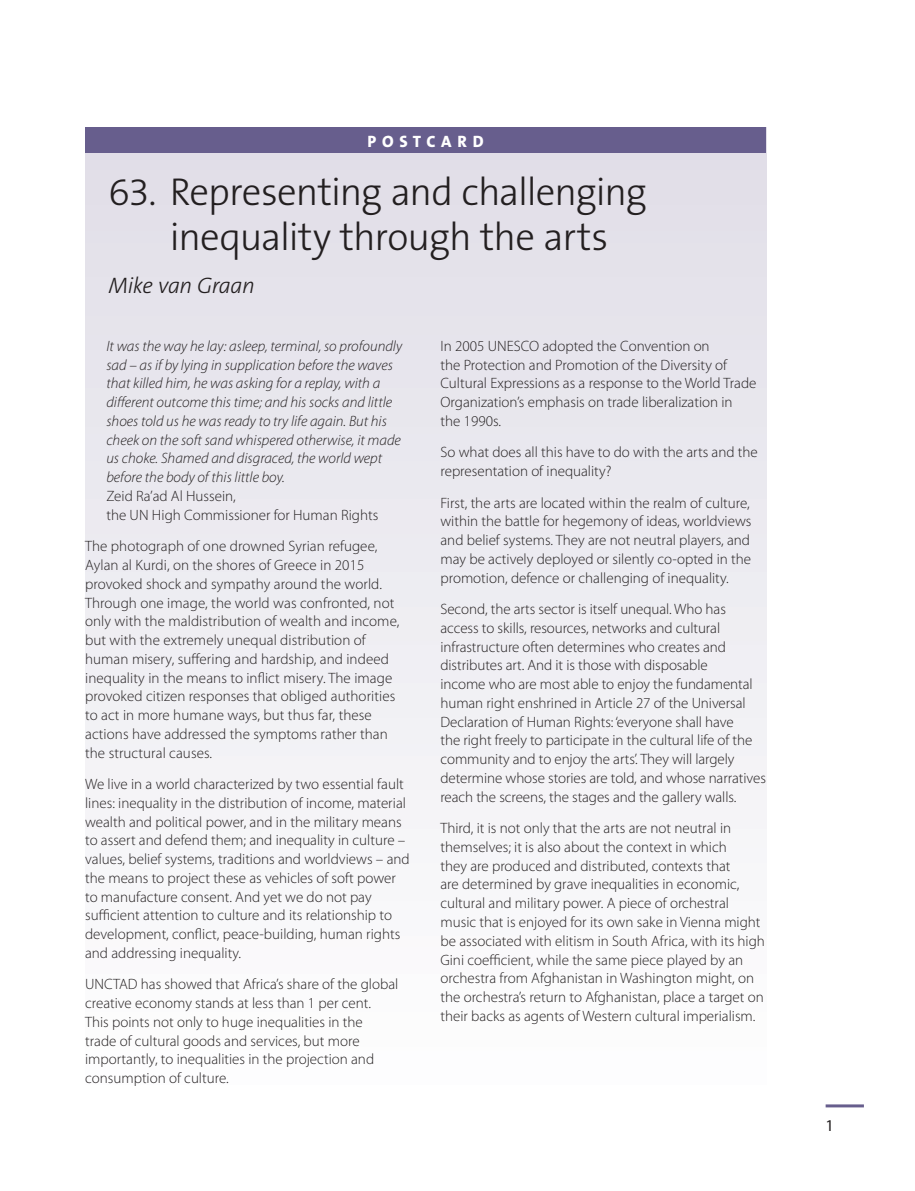
<style>
.page{position:relative;width:915px;height:1191px;background:#fff}
.page>*{position:absolute;margin:0;border:0;box-sizing:border-box;transform-origin:0 0}
.t1{font:300 39px/45px "The Sans B3";letter-spacing:-.025em;color:#231f20;text-align:center}
.t2{font:italic 300 22.5px "The Sans B3";letter-spacing:-.02em;color:#231f20}
.t3{font:800 16.5px "The Sans B8";letter-spacing:.35em;color:#fff}
.t4{font:16.5px "Myriad Pro";color:#231f20}
.t5{font:300 15px/18.8px "Myriad Pro";color:#231f20}
.t6{font:italic 300 15px/18.8px "Myriad Pro";color:#231f20}
</style>
<div class="page">
<hr style="left:825px;top:1104px;width:38px;height:3px;background:#675e8d">
<div style="left:85px;top:128px;width:680px;height:978px;background:linear-gradient(to bottom,#dfdde7,#fefefe)"></div>
<div style="left:85px;top:128px;width:680px;height:25px;background:#675e8d"></div>
<p class="t3" style="left:367px;top:132px;width:118px">POSTCARD</p>
<h1 class="t1" style="left:108px;top:171px;width:539px">63. Representing and challenging inequality through the arts</h1>
<h2 class="t2" style="left:108px;top:273px;width:148px">Mike van Graan</h2>
<p class="t6" style="left:106px;top:337px;width:297px">It was the way he lay: asleep, terminal, so profoundly sad – as if by lying in supplication before the waves that killed him, he was asking for a replay, with a different outcome this time; and his socks and little shoes told us he was ready to try life again. But his cheek on the soft sand whispered otherwise, it made us choke. Shamed and disgraced, the world wept before the body of this little boy.</p>
<p class="t5" style="left:106px;top:486px;width:273px">Zeid Ra’ad Al Hussein,<br>the UN High Commissioner for Human Rights</p>
<p class="t5" style="left:85px;top:537px;width:316px">The photograph of one drowned Syrian refugee, Aylan al Kurdi, on the shores of Greece in 2015 provoked shock and sympathy around the world.<br>Through one image, the world was confronted, not only with the maldistribution of wealth and income, but with the extremely unequal distribution of human misery, suffering and hardship, and indeed inequality in the means to inflict misery. The image provoked citizen responses that obliged authorities to act in more humane ways, but thus far, these actions have addressed the symptoms rather than the structural causes.</p>
<p class="t5" style="left:85px;top:774px;width:326px">We live in a world characterized by two essential fault lines: inequality in the distribution of income, material wealth and political power, and in the military means to assert and defend them; and inequality in culture – values, belief systems, traditions and worldviews – and the means to project these as vehicles of soft power to manufacture consent. And yet we do not pay sufficient attention to culture and its relationship to development, conflict, peace-building, human rights and addressing inequality.</p>
<p class="t5" style="left:85px;top:975px;width:314px">UNCTAD has showed that Africa’s share of the global creative economy stands at less than 1 per cent.<br>This points not only to huge inequalities in the<br>trade of cultural goods and services, but more importantly, to inequalities in the projection and consumption of culture.</p>
<p class="t5" style="left:440px;top:336px;width:317px">In 2005 UNESCO adopted the Convention on<br>the Protection and Promotion of the Diversity of Cultural Expressions as a response to the World Trade Organization’s emphasis on trade liberalization in<br>the 1990s.</p>
<p class="t5" style="left:440px;top:443px;width:319px">So what does all this have to do with the arts and the representation of inequality?</p>
<p class="t5" style="left:440px;top:493px;width:312px;text-align:justify">First, the arts are located within the realm of culture, within the battle for hegemony of ideas, worldviews and belief systems. They are not neutral players, and may be actively deployed or silently co-opted in the promotion, defence or challenging of inequality.</p>
<p class="t5" style="left:440px;top:599px;width:327px">Second, the arts sector is itself unequal. Who has access to skills, resources, networks and cultural infrastructure often determines who creates and distributes art. And it is those with disposable<br>income who are most able to enjoy the fundamental human right enshrined in Article 27 of the Universal Declaration of Human Rights: ‘everyone shall have<br>the right freely to participate in the cultural life of the community and to enjoy the arts’. They will largely determine whose stories are told, and whose narratives reach the screens, the stages and the gallery walls.</p>
<p class="t5" style="left:440px;top:818px;width:326px">Third, it is not only that the arts are not neutral in themselves; it is also about the context in which<br>they are produced and distributed, contexts that<br>are determined by grave inequalities in economic, cultural and military power. A piece of orchestral music that is enjoyed for its own sake in Vienna might be associated with elitism in South Africa, with its high Gini coefficient, while the same piece played by an orchestra from Afghanistan in Washington might, on the orchestra’s return to Afghanistan, place a target on their backs as agents of Western cultural imperialism.</p>
<p class="t4" style="left:825px;top:1116px;width:10px">1</p>
</div>
